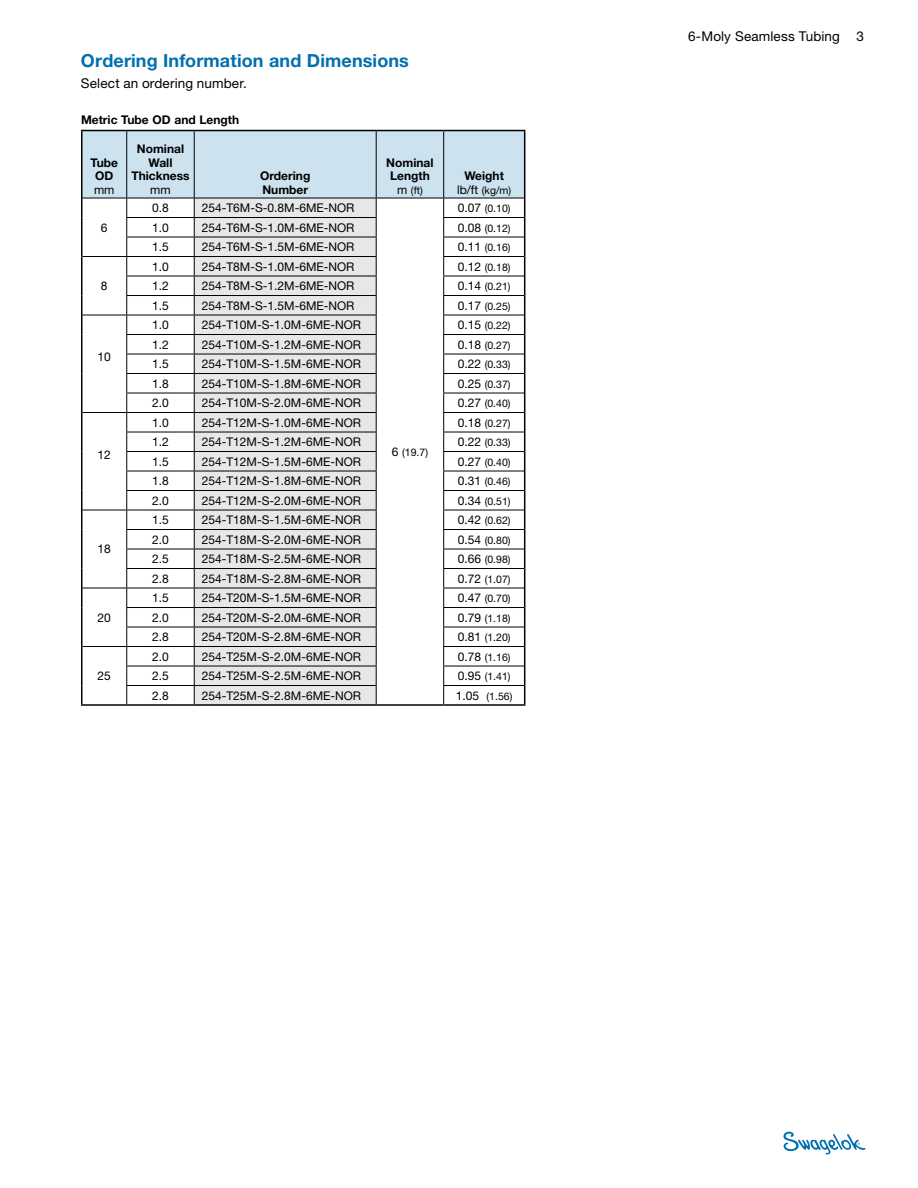
<style>
.page{position:relative;width:918px;height:1188px;background:#fff}
.page>*{position:absolute;margin:0;border:0;box-sizing:border-box;transform-origin:0 0}
.t1{font:700 18px "Helvetica Neue LT Std";letter-spacing:.005em;color:#0070af}
.t2{font:13.5px "Helvetica Neue LT Std";letter-spacing:.01em;color:#000}
.t3{font:12px "Helvetica Neue LT Std";color:#000}
.t4{font:700 12px/13.5px "Helvetica Neue LT Std";color:#000;text-align:center}
.t5{font:10.5px "Helvetica Neue LT Std";color:#000}
.s1{font-size:12px}
</style>
<div class="page">
<svg style="left:783px;top:1132px;width:83px;height:22px"></svg>
<hr style="left:81px;top:130px;width:46px;height:1px;background:#000">
<hr style="left:127px;top:130px;width:67px;height:1px;background:#000">
<hr style="left:194px;top:130px;width:182px;height:1px;background:#000">
<hr style="left:376px;top:130px;width:68px;height:1px;background:#000">
<hr style="left:444px;top:130px;width:81px;height:1px;background:#000">
<hr style="left:376px;top:704px;width:68px;height:2px;background:#000">
<hr style="left:81px;top:704px;width:46px;height:2px;background:#000">
<hr style="left:127px;top:704px;width:67px;height:2px;background:#000">
<hr style="left:194px;top:704px;width:182px;height:2px;background:#000">
<svg style="left:81px;top:131px;width:444px;height:573px"></svg>
<hr style="left:444px;top:704px;width:81px;height:2px;background:#000">
<h1 class="t1" style="left:81px;top:49px;width:329px">Ordering Information and Dimensions</h1>
<p class="t2" style="left:81px;top:75px;width:167px">Select an ordering number.</p>
<p class="t4" style="left:81px;top:112px;width:160px">Metric Tube OD and Length</p>
<p class="t4" style="left:90px;top:155px;width:29px">Tube<br>OD</p>
<p class="t3" style="left:94px;top:182px;width:22px">mm</p>
<p class="t4" style="left:131px;top:142px;width:60px">Nominal<br>Wall<br>Thickness</p>
<p class="t3" style="left:150px;top:182px;width:22px">mm</p>
<p class="t4" style="left:260px;top:169px;width:52px;text-align:left">Ordering<br>Number</p>
<p class="t3" style="left:152px;top:201px;width:18px">0.8</p>
<p class="t3" style="left:202px;top:201px;width:154px">254-T6M-S-0.8M-6ME-NOR</p>
<p class="t4" style="left:386px;top:155px;width:49px">Nominal<br>Length</p>
<p class="t5" style="left:397px;top:184px;width:27px"><span class="s1">m</span> (ft)</p>
<p class="t4" style="left:464px;top:169px;width:41px">Weight</p>
<p class="t5" style="left:457px;top:184px;width:56px"><span class="s1">lb/ft</span> (kg/m)</p>
<p class="t5" style="left:458px;top:202px;width:54px"><span class="s1">0.07</span> (0.10)</p>
<p class="t3" style="left:101px;top:220px;width:8px">6</p>
<p class="t3" style="left:101px;top:279px;width:8px">8</p>
<p class="t3" style="left:98px;top:350px;width:15px">10</p>
<p class="t3" style="left:98px;top:447px;width:15px">12</p>
<p class="t3" style="left:98px;top:542px;width:15px">18</p>
<p class="t3" style="left:98px;top:610px;width:15px">20</p>
<p class="t3" style="left:98px;top:669px;width:15px">25</p>
<p class="t3" style="left:152px;top:220px;width:18px">1.0</p>
<p class="t3" style="left:202px;top:220px;width:154px">254-T6M-S-1.0M-6ME-NOR</p>
<p class="t5" style="left:458px;top:222px;width:54px"><span class="s1">0.08</span> (0.12)</p>
<p class="t3" style="left:152px;top:240px;width:18px">1.5</p>
<p class="t3" style="left:202px;top:240px;width:154px">254-T6M-S-1.5M-6ME-NOR</p>
<p class="t5" style="left:458px;top:241px;width:54px"><span class="s1">0.11</span> (0.16)</p>
<p class="t3" style="left:152px;top:259px;width:18px">1.0</p>
<p class="t3" style="left:202px;top:259px;width:154px">254-T8M-S-1.0M-6ME-NOR</p>
<p class="t5" style="left:458px;top:261px;width:54px"><span class="s1">0.12</span> (0.18)</p>
<p class="t3" style="left:152px;top:279px;width:18px">1.2</p>
<p class="t3" style="left:202px;top:279px;width:154px">254-T8M-S-1.2M-6ME-NOR</p>
<p class="t5" style="left:458px;top:280px;width:54px"><span class="s1">0.14</span> (0.21)</p>
<p class="t3" style="left:152px;top:298px;width:18px">1.5</p>
<p class="t3" style="left:202px;top:298px;width:154px">254-T8M-S-1.5M-6ME-NOR</p>
<p class="t5" style="left:458px;top:300px;width:54px"><span class="s1">0.17</span> (0.25)</p>
<p class="t3" style="left:152px;top:318px;width:18px">1.0</p>
<p class="t3" style="left:202px;top:318px;width:161px">254-T10M-S-1.0M-6ME-NOR</p>
<p class="t5" style="left:458px;top:319px;width:54px"><span class="s1">0.15</span> (0.22)</p>
<p class="t3" style="left:152px;top:337px;width:18px">1.2</p>
<p class="t3" style="left:202px;top:337px;width:161px">254-T10M-S-1.2M-6ME-NOR</p>
<p class="t5" style="left:458px;top:339px;width:54px"><span class="s1">0.18</span> (0.27)</p>
<p class="t3" style="left:152px;top:357px;width:18px">1.5</p>
<p class="t3" style="left:202px;top:357px;width:161px">254-T10M-S-1.5M-6ME-NOR</p>
<p class="t5" style="left:458px;top:358px;width:54px"><span class="s1">0.22</span> (0.33)</p>
<p class="t3" style="left:152px;top:376px;width:18px">1.8</p>
<p class="t3" style="left:202px;top:376px;width:161px">254-T10M-S-1.8M-6ME-NOR</p>
<p class="t5" style="left:458px;top:378px;width:54px"><span class="s1">0.25</span> (0.37)</p>
<p class="t3" style="left:152px;top:396px;width:18px">2.0</p>
<p class="t3" style="left:202px;top:396px;width:161px">254-T10M-S-2.0M-6ME-NOR</p>
<p class="t5" style="left:458px;top:397px;width:54px"><span class="s1">0.27</span> (0.40)</p>
<p class="t3" style="left:152px;top:415px;width:18px">1.0</p>
<p class="t3" style="left:202px;top:415px;width:161px">254-T12M-S-1.0M-6ME-NOR</p>
<p class="t5" style="left:458px;top:417px;width:54px"><span class="s1">0.18</span> (0.27)</p>
<p class="t3" style="left:152px;top:435px;width:18px">1.2</p>
<p class="t3" style="left:202px;top:435px;width:161px">254-T12M-S-1.2M-6ME-NOR</p>
<p class="t5" style="left:458px;top:436px;width:54px"><span class="s1">0.22</span> (0.33)</p>
<p class="t3" style="left:152px;top:454px;width:18px">1.5</p>
<p class="t3" style="left:202px;top:454px;width:161px">254-T12M-S-1.5M-6ME-NOR</p>
<p class="t5" style="left:458px;top:456px;width:54px"><span class="s1">0.27</span> (0.40)</p>
<p class="t3" style="left:152px;top:474px;width:18px">1.8</p>
<p class="t3" style="left:202px;top:474px;width:161px">254-T12M-S-1.8M-6ME-NOR</p>
<p class="t5" style="left:458px;top:475px;width:54px"><span class="s1">0.31</span> (0.46)</p>
<p class="t3" style="left:152px;top:493px;width:18px">2.0</p>
<p class="t3" style="left:202px;top:493px;width:161px">254-T12M-S-2.0M-6ME-NOR</p>
<p class="t5" style="left:458px;top:495px;width:54px"><span class="s1">0.34</span> (0.51)</p>
<p class="t5" style="left:392px;top:446px;width:38px"><span class="s1">6</span> (19.7)</p>
<p class="t3" style="left:152px;top:513px;width:18px">1.5</p>
<p class="t3" style="left:202px;top:513px;width:161px">254-T18M-S-1.5M-6ME-NOR</p>
<p class="t5" style="left:458px;top:514px;width:54px"><span class="s1">0.42</span> (0.62)</p>
<p class="t3" style="left:152px;top:532px;width:18px">2.0</p>
<p class="t3" style="left:202px;top:532px;width:161px">254-T18M-S-2.0M-6ME-NOR</p>
<p class="t5" style="left:458px;top:534px;width:54px"><span class="s1">0.54</span> (0.80)</p>
<p class="t3" style="left:152px;top:552px;width:18px">2.5</p>
<p class="t3" style="left:202px;top:552px;width:161px">254-T18M-S-2.5M-6ME-NOR</p>
<p class="t5" style="left:458px;top:553px;width:54px"><span class="s1">0.66</span> (0.98)</p>
<p class="t3" style="left:152px;top:571px;width:18px">2.8</p>
<p class="t3" style="left:202px;top:571px;width:161px">254-T18M-S-2.8M-6ME-NOR</p>
<p class="t5" style="left:458px;top:573px;width:54px"><span class="s1">0.72</span> (1.07)</p>
<p class="t3" style="left:152px;top:591px;width:18px">1.5</p>
<p class="t3" style="left:202px;top:591px;width:161px">254-T20M-S-1.5M-6ME-NOR</p>
<p class="t5" style="left:458px;top:592px;width:54px"><span class="s1">0.47</span> (0.70)</p>
<p class="t3" style="left:152px;top:610px;width:18px">2.0</p>
<p class="t3" style="left:202px;top:610px;width:161px">254-T20M-S-2.0M-6ME-NOR</p>
<p class="t5" style="left:458px;top:612px;width:54px"><span class="s1">0.79</span> (1.18)</p>
<p class="t3" style="left:152px;top:630px;width:18px">2.8</p>
<p class="t3" style="left:202px;top:630px;width:161px">254-T20M-S-2.8M-6ME-NOR</p>
<p class="t5" style="left:458px;top:631px;width:54px"><span class="s1">0.81</span> (1.20)</p>
<p class="t3" style="left:152px;top:649px;width:18px">2.0</p>
<p class="t3" style="left:202px;top:649px;width:161px">254-T25M-S-2.0M-6ME-NOR</p>
<p class="t5" style="left:458px;top:651px;width:54px"><span class="s1">0.78</span> (1.16)</p>
<p class="t3" style="left:152px;top:669px;width:18px">2.5</p>
<p class="t3" style="left:202px;top:669px;width:161px">254-T25M-S-2.5M-6ME-NOR</p>
<p class="t5" style="left:458px;top:670px;width:54px"><span class="s1">0.95</span> (1.41)</p>
<p class="t3" style="left:152px;top:688px;width:18px">2.8</p>
<p class="t3" style="left:202px;top:688px;width:161px">254-T25M-S-2.8M-6ME-NOR</p>
<p class="t5" style="left:456px;top:690px;width:58px"><span class="s1">1.05</span> (1.56)</p>
<p class="t2" style="left:688px;top:28px;width:177px">6-Moly Seamless Tubing 3</p>
</div>
